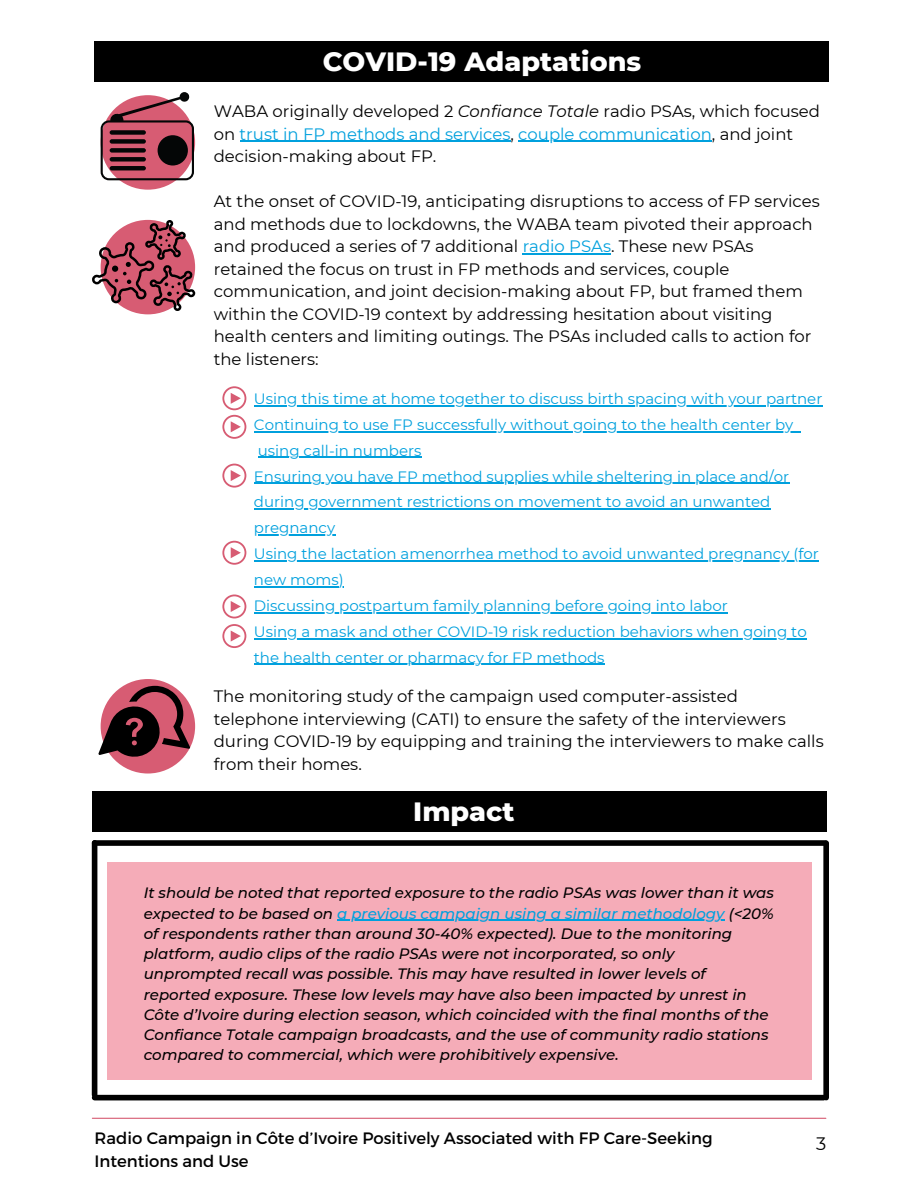
<style>
.page{position:relative;width:918px;height:1188px;background:#fff}
.page>*{position:absolute;margin:0;border:0;box-sizing:border-box;transform-origin:0 0}
.t1{font:800 27px "Montserrat";color:#fff}
.t2{font:18px "Montserrat";color:#000}
.t3{font:16.5px/22.5px "Montserrat";color:#000}
.t4{font:italic 500 15px/20.2px "Montserrat";color:#000}
.t5{font:15px/25.8px "Montserrat";color:#00a0dd}
.s1{font-style:italic}
.s2{color:#00a0dd}
</style>
<div class="page">
<svg style="left:101px;top:95px;width:94px;height:95px"></svg>
<div style="left:101px;top:679px;width:94px;height:95px;background:#d75c73;border-radius:50%"></div>
<hr style="left:240px;top:141px;width:271px;height:1px;background:#00a0dd">
<hr style="left:518px;top:141px;width:194px;height:1px;background:#00a0dd">
<hr style="left:523px;top:253px;width:88px;height:1px;background:#00a0dd">
<svg style="left:101px;top:92px;width:93px;height:88px"></svg>
<hr style="left:110px;top:166px;width:36px;height:4px;background:#040606;border-radius:2px">
<div style="left:110px;top:148px;width:36px;height:5px;background:#040606;border-radius:2px"></div>
<div style="left:110px;top:139px;width:36px;height:5px;background:#040606;border-radius:2px"></div>
<div style="left:110px;top:157px;width:36px;height:5px;background:#040606;border-radius:2px"></div>
<svg style="left:92px;top:220px;width:103px;height:91px"></svg>
<svg style="left:98px;top:686px;width:92px;height:73px"></svg>
<div style="left:107px;top:863px;width:704px;height:217px;background:#f5acb8"></div>
<div style="left:95px;top:840px;width:731px;height:6px;background:#000"></div>
<div style="left:95px;top:1095px;width:729px;height:5px;background:#000"></div>
<div style="left:823px;top:843px;width:6px;height:255px;background:#000"></div>
<div style="left:92px;top:843px;width:5px;height:252px;background:#000"></div>
<hr style="left:337px;top:920px;width:388px;height:1px;background:#00a0dd">
<hr style="left:254px;top:405px;width:568px;height:1px;background:#00a0dd">
<hr style="left:254px;top:431px;width:539px;height:1px;background:#00a0dd">
<hr style="left:258px;top:457px;width:164px;height:1px;background:#00a0dd">
<hr style="left:254px;top:483px;width:535px;height:1px;background:#00a0dd">
<hr style="left:254px;top:509px;width:516px;height:1px;background:#00a0dd">
<hr style="left:254px;top:534px;width:81px;height:2px;background:#00a0dd">
<hr style="left:254px;top:560px;width:565px;height:1px;background:#00a0dd">
<hr style="left:254px;top:586px;width:85px;height:1px;background:#00a0dd">
<hr style="left:254px;top:612px;width:474px;height:1px;background:#00a0dd">
<hr style="left:254px;top:638px;width:553px;height:1px;background:#00a0dd">
<hr style="left:254px;top:664px;width:351px;height:1px;background:#00a0dd">
<svg style="left:222px;top:386px;width:24px;height:53px"></svg>
<svg style="left:222px;top:464px;width:24px;height:24px"></svg>
<svg style="left:222px;top:541px;width:24px;height:24px"></svg>
<svg style="left:222px;top:594px;width:25px;height:25px"></svg>
<svg style="left:222px;top:595px;width:24px;height:23px"></svg>
<svg style="left:222px;top:624px;width:24px;height:24px"></svg>
<div style="left:95px;top:41px;width:734px;height:41px;background:#000"></div>
<div style="left:93px;top:792px;width:734px;height:40px;background:#000"></div>
<hr style="left:92px;top:1118px;width:734px;height:1px;background:#d75c73">
<p class="t1" style="left:323px;top:45px;width:320px">COVID-19 Adaptations</p>
<p class="t3" style="left:214px;top:100px;width:608px">WABA originally developed 2 <span class="s1">Confiance Totale</span> radio PSAs, which focused on <span class="s2">trust in FP methods and services</span>, <span class="s2">couple communication</span>, and joint decision-making about FP.</p>
<p class="t3" style="left:214px;top:190px;width:608px">At the onset of COVID-19, anticipating disruptions to access of FP services and methods due to lockdowns, the WABA team pivoted their approach and produced a series of 7 additional <span class="s2">radio PSAs</span>. These new PSAs retained the focus on trust in FP methods and services, couple communication, and joint decision-making about FP, but framed them within the COVID-19 context by addressing hesitation about visiting health centers and limiting outings. The PSAs included calls to action for the listeners:</p>
<p class="t5" style="left:254px;top:386px;width:570px">Using this time at home together to discuss birth spacing with your partner</p>
<p class="t5" style="left:254px;top:412px;width:541px">Continuing to use FP successfully without going to the health center by using call-in numbers</p>
<p class="t5" style="left:254px;top:463px;width:537px">Ensuring you have FP method supplies while sheltering in place and/or during government restrictions on movement to avoid an unwanted pregnancy</p>
<p class="t5" style="left:254px;top:541px;width:566px">Using the lactation amenorrhea method to avoid unwanted pregnancy (for new moms)</p>
<p class="t5" style="left:254px;top:593px;width:475px">Discussing postpartum family planning before going into labor</p>
<p class="t5" style="left:254px;top:619px;width:554px">Using a mask and other COVID-19 risk reduction behaviors when going to the health center or pharmacy for FP methods</p>
<p class="t3" style="left:214px;top:685px;width:611px">The monitoring study of the campaign used computer-assisted telephone interviewing (CATI) to ensure the safety of the interviewers during COVID-19 by equipping and training the interviewers to make calls from their homes.</p>
<p class="t1" style="left:413px;top:795px;width:103px">Impact</p>
<p class="t4" style="left:144px;top:883px;width:632px">It should be noted that reported exposure to the radio PSAs was lower than it was expected to be based on <span class="s2">a previous campaign using a similar methodology</span> (&lt;20% of respondents rather than around 30-40% expected). Due to the monitoring platform, audio clips of the radio PSAs were not incorporated, so only unprompted recall was possible. This may have resulted in lower levels of reported exposure. These low levels may have also been impacted by unrest in Côte d’Ivoire during election season, which coincided with the final months of the Confiance Totale campaign broadcasts, and the use of community radio stations compared to commercial, which were prohibitively expensive.</p>
<p class="t3" style="left:95px;top:1126px;width:620px">Radio Campaign in Côte d’Ivoire Positively Associated with FP Care-Seeking<br>Intentions and Use</p>
<p class="t2" style="left:816px;top:1133px;width:12px">3</p>
</div>
